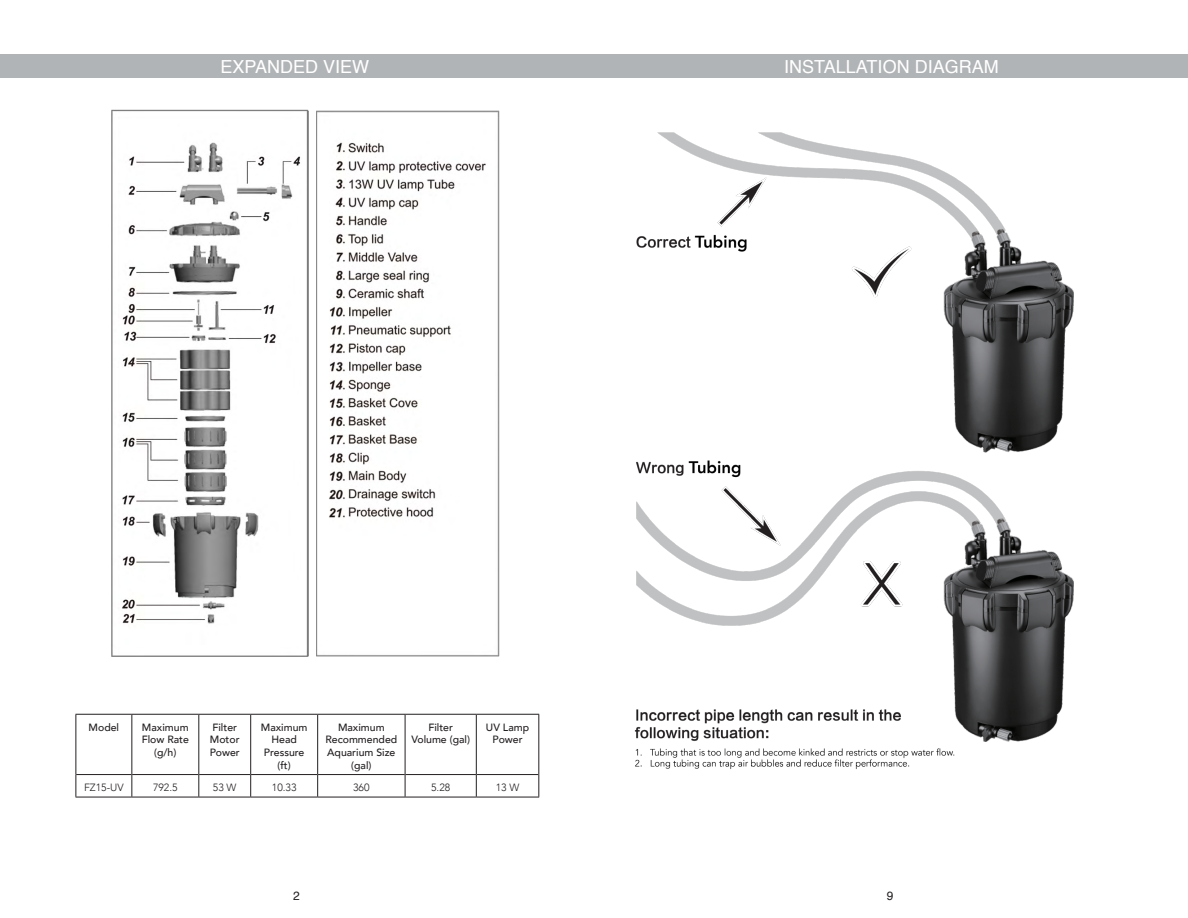
<style>
.page{position:relative;width:1188px;height:918px;background:#fff}
.page>*{position:absolute;margin:0;border:0;box-sizing:border-box;transform-origin:0 0}
.t1{font:18px "Helvetica";color:#fff}
.t2{font:12px "Helvetica";color:#231f20}
.t3{font:500 10.5px/12.6px "Avenir";color:#231f20;text-align:center}
.t4{font:300 10.5px "Avenir";color:#231f20}
</style>
<div class="page">
<img style="left:111px;top:109px;width:389px;height:548px">
<div style="left:0;top:54px;width:594px;height:24px;background:#b1b4b6"></div>
<div style="left:594px;top:54px;width:594px;height:24px;background:#b1b4b6"></div>
<hr style="left:76px;top:774px;width:55px;height:1px;background:#231f20">
<hr style="left:132px;top:774px;width:66px;height:1px;background:#231f20">
<hr style="left:199px;top:774px;width:51px;height:1px;background:#231f20">
<hr style="left:251px;top:774px;width:66px;height:1px;background:#231f20">
<hr style="left:318px;top:774px;width:87px;height:1px;background:#231f20">
<hr style="left:405px;top:774px;width:71px;height:1px;background:#231f20">
<hr style="left:477px;top:774px;width:61px;height:1px;background:#231f20">
<hr style="left:76px;top:714px;width:56px;height:1px;background:#231f20">
<hr style="left:76px;top:715px;width:1px;height:60px;background:#231f20">
<hr style="left:132px;top:714px;width:67px;height:1px;background:#231f20">
<hr style="left:131px;top:715px;width:1px;height:60px;background:#231f20">
<hr style="left:199px;top:714px;width:52px;height:1px;background:#231f20">
<hr style="left:198px;top:715px;width:1px;height:60px;background:#231f20">
<hr style="left:251px;top:714px;width:67px;height:1px;background:#231f20">
<hr style="left:250px;top:715px;width:1px;height:60px;background:#231f20">
<hr style="left:318px;top:714px;width:87px;height:1px;background:#231f20">
<hr style="left:317px;top:715px;width:1px;height:60px;background:#231f20">
<hr style="left:405px;top:714px;width:71px;height:1px;background:#231f20">
<hr style="left:405px;top:715px;width:1px;height:60px;background:#231f20">
<hr style="left:476px;top:714px;width:63px;height:1px;background:#231f20">
<hr style="left:476px;top:715px;width:1px;height:60px;background:#231f20">
<hr style="left:538px;top:715px;width:1px;height:60px;background:#231f20">
<svg style="left:76px;top:775px;width:1px;height:22px"></svg>
<svg style="left:131px;top:775px;width:1px;height:22px"></svg>
<svg style="left:198px;top:775px;width:1px;height:22px"></svg>
<svg style="left:250px;top:775px;width:1px;height:22px"></svg>
<svg style="left:317px;top:775px;width:1px;height:22px"></svg>
<svg style="left:405px;top:775px;width:1px;height:22px"></svg>
<svg style="left:476px;top:775px;width:1px;height:22px"></svg>
<svg style="left:538px;top:775px;width:1px;height:22px"></svg>
<hr style="left:76px;top:797px;width:56px;height:1px;background:#231f20">
<hr style="left:132px;top:797px;width:67px;height:1px;background:#231f20">
<hr style="left:199px;top:797px;width:52px;height:1px;background:#231f20">
<hr style="left:251px;top:797px;width:67px;height:1px;background:#231f20">
<hr style="left:318px;top:797px;width:87px;height:1px;background:#231f20">
<hr style="left:405px;top:797px;width:71px;height:1px;background:#231f20">
<hr style="left:476px;top:797px;width:63px;height:1px;background:#231f20">
<img style="left:634px;top:132px;width:440px;height:637px">
<h1 class="t1" style="left:220px;top:52px;width:150px">EXPANDED VIEW</h1>
<h1 class="t1" style="left:784px;top:52px;width:216px">INSTALLATION DIAGRAM</h1>
<p class="t3" style="left:89px;top:720px;width:32px">Model</p>
<p class="t3" style="left:142px;top:720px;width:49px">Maximum<br>Flow Rate (g/h)</p>
<p class="t3" style="left:210px;top:720px;width:32px;text-align:left">Filter<br>Motor<br>Power</p>
<p class="t3" style="left:261px;top:720px;width:48px">Maximum<br>Head<br>Pressure (ft)</p>
<p class="t3" style="left:325px;top:720px;width:73px">Maximum<br>Recommended<br>Aquarium Size (gal)</p>
<p class="t3" style="left:411px;top:720px;width:60px">Filter<br>Volume (gal)</p>
<p class="t3" style="left:486px;top:720px;width:45px">UV Lamp<br>Power</p>
<p class="t4" style="left:84px;top:781px;width:41px">FZ15-UV</p>
<p class="t4" style="left:153px;top:781px;width:26px">792.5</p>
<p class="t4" style="left:213px;top:781px;width:25px">53 W</p>
<p class="t4" style="left:272px;top:781px;width:26px">10.33</p>
<p class="t4" style="left:353px;top:781px;width:18px">360</p>
<p class="t4" style="left:431px;top:781px;width:21px">5.28</p>
<p class="t4" style="left:496px;top:781px;width:25px">13 W</p>
<p class="t2" style="left:293px;top:886px;width:8px">2</p>
<p class="t2" style="left:887px;top:886px;width:8px">9</p>
</div>
